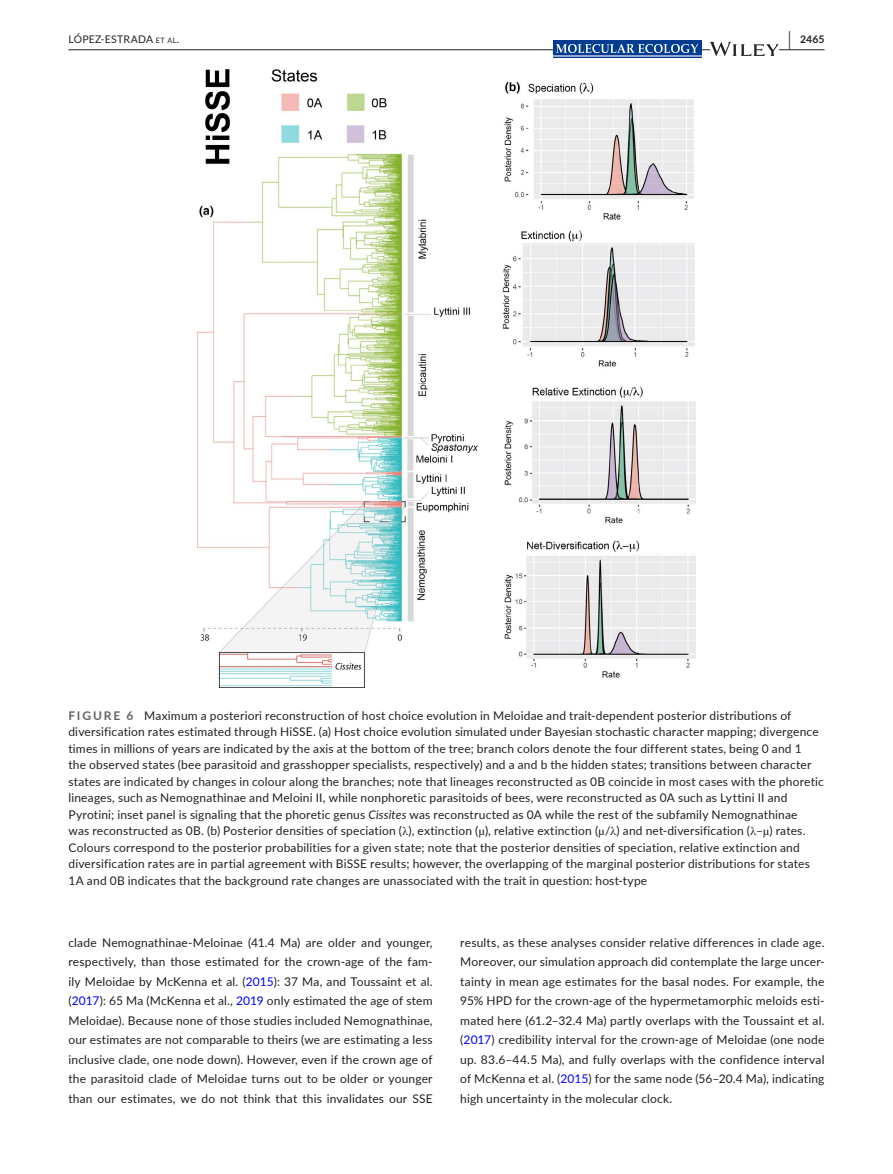
<style>
.page{position:relative;width:893px;height:1174px;background:#fff}
.page>*{position:absolute;margin:0;border:0;box-sizing:border-box;transform-origin:0 0}
.t1{font:12px/19.5px "Lato";letter-spacing:.015em;color:#231f20;text-align:justify}
.t2{font:10.5px "Lato";letter-spacing:.025em;color:#231f20}
.t3{font:700 10.5px "Lato";color:#231f20}
.s1{font-style:inherit}
.s2{font-size:7.35px}
.s3{font-size:19.5px}
.s4{font-weight:700;color:#636366}
.s5{font-style:italic}
.s6{font-family:"STIX"}
.s7{color:#00f}
</style>
<div class="page">
<hr style="left:68px;top:49px;width:756px;height:1px;background:#231f20">
<div style="left:553px;top:41px;width:148px;height:17px;background:#003d91"></div>
<img style="left:556px;top:44px;width:142px;height:8px">
<hr style="left:553px;top:55px;width:148px;height:2px;background:#96a6d0">
<svg style="left:710px;top:42px;width:69px;height:14px"></svg>
<img style="left:198px;top:69px;width:497px;height:618px">
<p class="t2" style="left:68px;top:31px;width:112px">L<span class="s1">Ó</span>PEZ-ESTRADA <span class="s2">et al</span>.</p>
<p class="t3" style="left:789px;top:31px;width:37px"><span class="s3">|</span> 2465</p>
<p class="t1" style="left:68px;top:706px;width:757px;line-height:16.5px;text-align:left"><span class="s4">FIGURE 6</span> Maximum a posteriori reconstruction of host choice evolution in Meloidae and trait-dependent posterior distributions of diversification rates estimated through HiSSE. (a) Host choice evolution simulated under Bayesian stochastic character mapping; divergence times in millions of years are indicated by the axis at the bottom of the tree; branch colors denote the four different states, being 0 and 1<br>the observed states (bee parasitoid and grasshopper specialists, respectively) and a and b the hidden states; transitions between character states are indicated by changes in colour along the branches; note that lineages reconstructed as 0B coincide in most cases with the phoretic lineages, such as Nemognathinae and Meloini II, while nonphoretic parasitoids of bees, were reconstructed as 0A such as Lyttini II and Pyrotini; inset panel is signaling that the phoretic genus <span class="s5">Cissites</span> was reconstructed as 0A while the rest of the subfamily Nemognathinae<br>was reconstructed as 0B. (b) Posterior densities of speciation (<span class="s6">λ</span>), extinction (<span class="s6">µ</span>), relative extinction (<span class="s6">µ</span>/<span class="s6">λ</span>) and net-diversification (<span class="s6">λ</span>–<span class="s6">µ</span>) rates.<br>Colours correspond to the posterior probabilities for a given state; note that the posterior densities of speciation, relative extinction and diversification rates are in partial agreement with BiSSE results; however, the overlapping of the marginal posterior distributions for states 1A and 0B indicates that the background rate changes are unassociated with the trait in question: host-type</p>
<p class="t1" style="left:68px;top:932px;width:366px">clade Nemognathinae-Meloinae (41.4 Ma) are older and younger, respectively, than those estimated for the crown-age of the fam&shy;ily Meloidae by McKenna et al. (<span class="s7">2015</span>): 37 Ma, and Toussaint et al. (<span class="s7">2017</span>): 65 Ma (McKenna et al., <span class="s7">2019</span> only estimated the age of stem Meloidae). Because none of those studies included Nemognathinae, our estimates are not comparable to theirs (we are estimating a less inclusive clade, one node down). However, even if the crown age of the parasitoid clade of Meloidae turns out to be older or younger than our estimates, we do not think that this invalidates our SSE</p>
<p class="t1" style="left:460px;top:932px;width:366px">results, as these analyses consider relative differences in clade age.<br>Moreover, our simulation approach did contemplate the large uncer&shy;tainty in mean age estimates for the basal nodes. For example, the 95% HPD for the crown-age of the hypermetamorphic meloids esti&shy;mated here (61.2–32.4 Ma) partly overlaps with the Toussaint et al. (<span class="s7">2017</span>) credibility interval for the crown-age of Meloidae (one node up. 83.6–44.5 Ma), and fully overlaps with the confidence interval of McKenna et al. (<span class="s7">2015</span>) for the same node (56–20.4 Ma), indicating high uncertainty in the molecular clock.</p>
</div>
